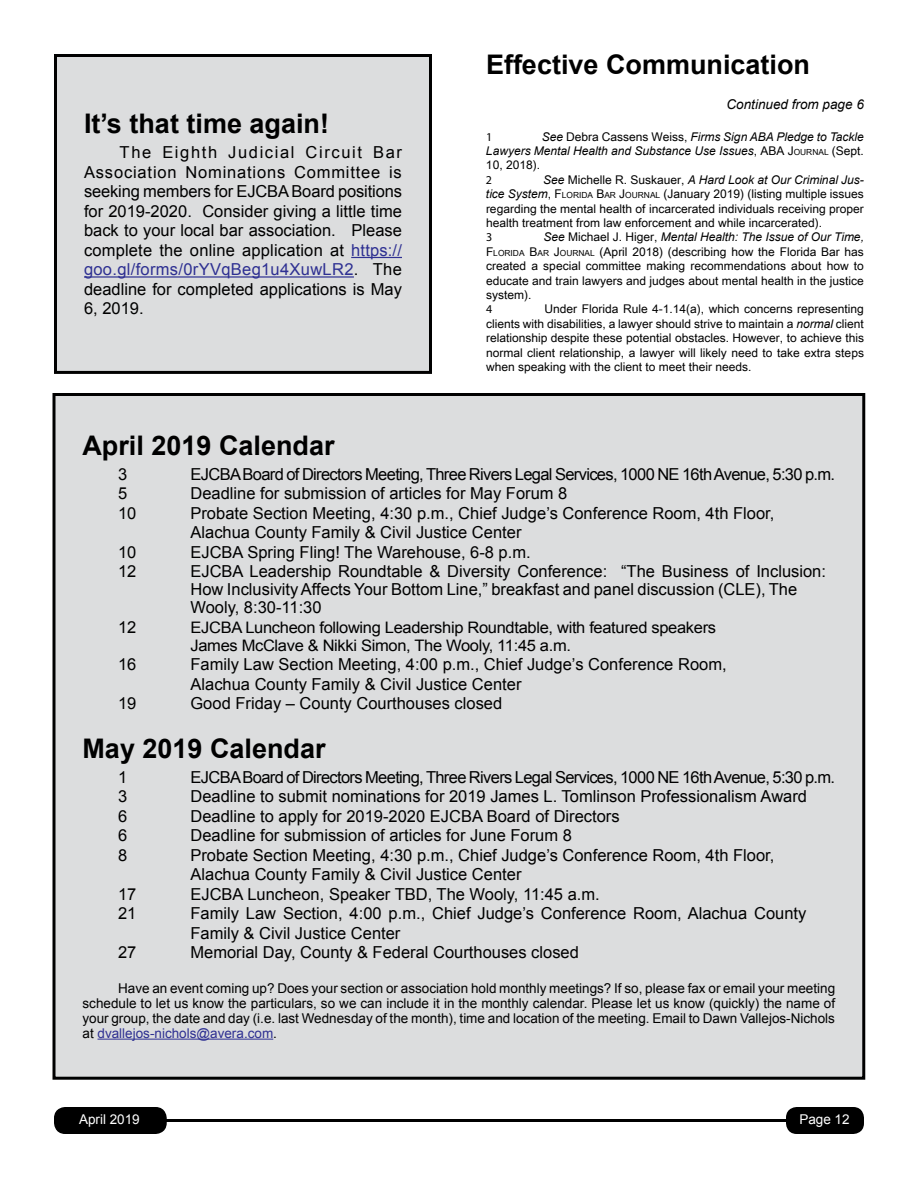
<style>
.page{position:relative;width:918px;height:1188px;background:#fff}
.page>*{position:absolute;margin:0;border:0;box-sizing:border-box;transform-origin:0 0}
.t1{font:700 27px "Arial";color:#000}
.t2{font:16.5px/19.5px "Arial";color:#000}
.t3{font:16.5px "Arial";letter-spacing:-.04em;color:#000}
.t4{font:15.9px/18px "Arial";letter-spacing:-.02em;color:#000;scale:1.04 1}
.t5{font:13.5px/15px "Arial";color:#000;text-align:justify}
.t6{font:italic 13.5px "Arial";color:#000}
.t7{font:13.5px "Arial";color:#fff}
.t8{font:12px/14.4px "Arial Unicode MS";color:#000;text-align:justify}
.t9{font:italic 12px/14.4px "Arial";color:#000;text-align:right}
.t10{font:12px "Myriad Pro";color:#000}
.s1{color:#2e3092}
.s2{font-family:"Arial Unicode MS";font-style:normal}
.s3{font-family:"Arial Unicode MS";font-style:normal;font-size:8.4px}
.s4{font-family:"Arial";font-style:italic}
.s5{font-style:inherit}
.s6{font-size:8.4px}
</style>
<div class="page">
<div style="left:55px;top:1108px;width:111px;height:25px;background:#000;border-radius:10px"></div>
<div style="left:54px;top:1107px;width:113px;height:27px;border:2px solid #000;border-radius:10px"></div>
<div style="left:786px;top:1107px;width:78px;height:27px;background:#000;border-radius:11px"></div>
<hr style="left:81px;top:1119px;width:736px;height:3px;background:#000">
<div style="left:54px;top:394px;width:810px;height:684px;background:#dcddde"></div>
<hr style="left:98px;top:1039px;width:175px;height:1px;background:#2e3092">
<div style="left:52px;top:393px;width:813px;height:687px;border:3px solid #000"></div>
<div style="left:56px;top:56px;width:374px;height:316px;background:#dcddde"></div>
<hr style="left:351px;top:257px;width:51px;height:1px;background:#2e3092">
<hr style="left:84px;top:276px;width:270px;height:2px;background:#2e3092">
<div style="left:54px;top:54px;width:378px;height:320px;border:3px solid #000"></div>
<h1 class="t1" style="left:84px;top:106px;width:247px">It’s that time again!</h1>
<p class="t2" style="left:84px;top:143px;width:320px;text-align:justify;text-indent:36px">The Eighth Judicial Circuit Bar Association Nominations Committee is seeking members for EJCBA Board positions for 2019-2020. Consider giving a little time back to your local bar association. Please complete the online application at <span class="s1">https:// goo.gl/forms/0rYVqBeg1u4XuwLR2</span>. The deadline for completed applications is May 6, 2019.</p>
<h1 class="t1" style="left:486px;top:46px;width:326px">Effective Communication</h1>
<p class="t6" style="left:727px;top:96px;width:139px">Continued from page 6</p>
<p class="t9" style="left:486px;top:129px;width:380px">See <span class="s2">Debra Cassens Weiss,</span> Firms Sign ABA Pledge to Tackle<br>Lawyers Mental Health and Substance Use Issues<span class="s2">,</span> <span class="s2">ABA J</span><span class="s3">OURNAL</span> <span class="s2">(Sept.</span></p>
<p class="t8" style="left:486px;top:158px;width:56px">10, 2018).</p>
<p class="t10" style="left:486px;top:172px;width:8px">2</p>
<p class="t9" style="left:543px;top:172px;width:322px">See <span class="s2">Michelle R. Suskauer,</span> A Hard Look at Our Criminal Jus-</p>
<p class="t8" style="left:486px;top:186px;width:379px"><span class="s4">tice System</span>, <span class="s5">F</span><span class="s6">LORIDA</span> <span class="s5">B</span><span class="s6">AR</span> <span class="s5">J</span><span class="s6">OURNAL</span> (January 2019) (listing multiple issues regarding the mental health of incarcerated individuals receiving proper health treatment from law enforcement and while incarcerated).</p>
<p class="t10" style="left:486px;top:230px;width:8px">3</p>
<p class="t9" style="left:543px;top:230px;width:322px">See <span class="s2">Michael J. Higer,</span> Mental Health: The Issue of Our Time,</p>
<p class="t8" style="left:486px;top:244px;width:380px"><span class="s5">F</span><span class="s6">LORIDA</span> <span class="s5">B</span><span class="s6">AR</span> <span class="s5">J</span><span class="s6">OURNAL</span> (April 2018) (describing how the Florida Bar has created a special committee making recommendations about how to educate and train lawyers and judges about mental health in the justice system).</p>
<p class="t10" style="left:486px;top:302px;width:8px">4</p>
<p class="t10" style="left:486px;top:129px;width:8px">1</p>
<p class="t8" style="left:486px;top:302px;width:380px;text-indent:59px">Under Florida Rule 4-1.14(a), which concerns representing clients with disabilities, a lawyer should strive to maintain a <span class="s4">normal</span> client relationship despite these potential obstacles. However, to achieve this normal client relationship, a lawyer will likely need to take extra steps when speaking with the client to meet their needs.</p>
<h1 class="t1" style="left:82px;top:427px;width:254px">April 2019 Calendar</h1>
<p class="t2" style="left:118px;top:464px;width:11px">3</p>
<p class="t3" style="left:190px;top:463px;width:646px">EJCBA Board of Directors Meeting, Three Rivers Legal Services, 1000 NE 16th Avenue, 5:30 p.m.</p>
<p class="t2" style="left:118px;top:484px;width:11px">5</p>
<p class="t2" style="left:190px;top:484px;width:378px">Deadline for submission of articles for May Forum 8</p>
<p class="t2" style="left:118px;top:503px;width:20px">10</p>
<p class="t2" style="left:190px;top:503px;width:585px">Probate Section Meeting, 4:30 p.m., Chief Judge’s Conference Room, 4th Floor,<br>Alachua County Family &amp; Civil Justice Center</p>
<p class="t2" style="left:118px;top:542px;width:20px">10</p>
<p class="t2" style="left:190px;top:542px;width:342px">EJCBA Spring Fling! The Warehouse, 6-8 p.m.</p>
<p class="t2" style="left:118px;top:562px;width:20px">12</p>
<p class="t2" style="left:190px;top:562px;width:637px;line-height:18px">EJCBA Leadership Roundtable &amp; Diversity Conference: “The Business of Inclusion:<br>How Inclusivity Affects Your Bottom Line,” breakfast and panel discussion (CLE), The<br>Wooly, 8:30-11:30</p>
<p class="t2" style="left:118px;top:617px;width:20px">12</p>
<p class="t4" style="left:190px;top:618px;width:507px">EJCBA Luncheon following Leadership Roundtable, with featured speakers<br>James McClave &amp; Nikki Simon, The Wooly, 11:45 a.m.</p>
<p class="t2" style="left:118px;top:655px;width:20px">16</p>
<p class="t2" style="left:190px;top:655px;width:538px">Family Law Section Meeting, 4:00 p.m., Chief Judge’s Conference Room,<br>Alachua County Family &amp; Civil Justice Center</p>
<p class="t2" style="left:118px;top:694px;width:20px">19</p>
<p class="t2" style="left:190px;top:694px;width:313px">Good Friday – County Courthouses closed</p>
<h1 class="t1" style="left:82px;top:731px;width:245px">May 2019 Calendar</h1>
<p class="t2" style="left:118px;top:767px;width:11px">1</p>
<p class="t3" style="left:190px;top:766px;width:646px">EJCBA Board of Directors Meeting, Three Rivers Legal Services, 1000 NE 16th Avenue, 5:30 p.m.</p>
<p class="t2" style="left:118px;top:787px;width:11px">3</p>
<p class="t2" style="left:190px;top:787px;width:618px">Deadline to submit nominations for 2019 James L. Tomlinson Professionalism Award</p>
<p class="t2" style="left:118px;top:806px;width:11px">6</p>
<p class="t2" style="left:190px;top:806px;width:431px">Deadline to apply for 2019-2020 EJCBA Board of Directors</p>
<p class="t2" style="left:118px;top:826px;width:11px">6</p>
<p class="t2" style="left:190px;top:826px;width:383px">Deadline for submission of articles for June Forum 8</p>
<p class="t2" style="left:118px;top:845px;width:11px">8</p>
<p class="t2" style="left:190px;top:845px;width:585px">Probate Section Meeting, 4:30 p.m., Chief Judge’s Conference Room, 4th Floor,<br>Alachua County Family &amp; Civil Justice Center</p>
<p class="t2" style="left:118px;top:884px;width:20px">17</p>
<p class="t2" style="left:190px;top:884px;width:411px">EJCBA Luncheon, Speaker TBD, The Wooly, 11:45 a.m.</p>
<p class="t2" style="left:118px;top:904px;width:20px">21</p>
<p class="t2" style="left:190px;top:904px;width:617px">Family Law Section, 4:00 p.m., Chief Judge’s Conference Room, Alachua County<br>Family &amp; Civil Justice Center</p>
<p class="t2" style="left:118px;top:943px;width:20px">27</p>
<p class="t2" style="left:190px;top:943px;width:390px">Memorial Day, County &amp; Federal Courthouses closed</p>
<p class="t5" style="left:82px;top:981px;width:754px;text-indent:36px">Have an event coming up? Does your section or association hold monthly meetings? If so, please fax or email your meeting schedule to let us know the particulars, so we can include it in the monthly calendar. Please let us know (quickly) the name of your group, the date and day (i.e. last Wednesday of the month), time and location of the meeting. Email to Dawn Vallejos-Nichols at <span class="s1">dvallejos-nichols@avera.com</span>.</p>
<p class="t7" style="left:79px;top:1111px;width:62px">April 2019</p>
<p class="t7" style="left:799px;top:1111px;width:52px">Page 12</p>
</div>
